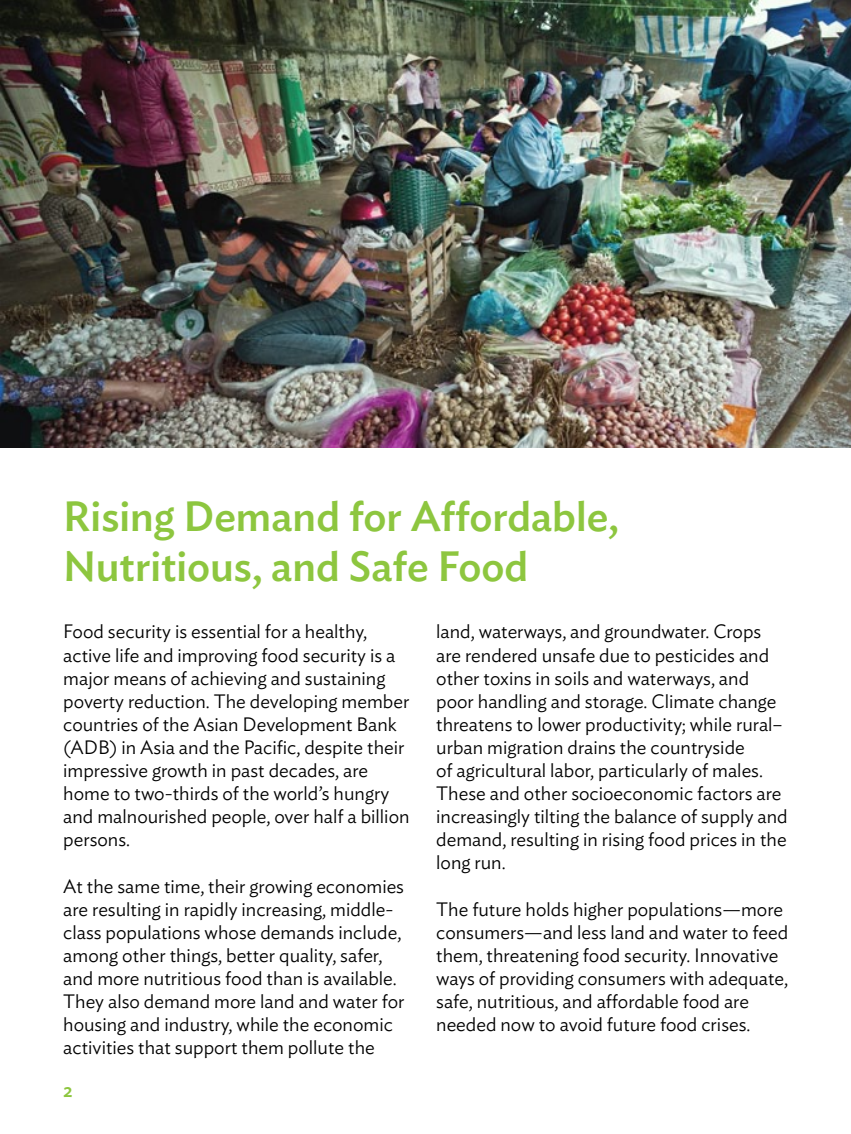
<style>
.page{position:relative;width:851px;height:1134px;background:#fff}
.page>*{position:absolute;margin:0;border:0;box-sizing:border-box;transform-origin:0 0}
.t1{font:500 42px/50.4px "Ideal Sans";color:#8dc63f}
.t2{font:300 19.25px/23.1px "Ideal Sans";color:#000}
.t3{font:500 19.25px "Ideal Sans";color:#8dc63f}
</style>
<div class="page">
<img style="left:0;top:0;width:850px;height:447px">
<h1 class="t1" style="left:63px;top:488px;width:557px">Rising Demand for Affordable,<br>Nutritious, and Safe Food</h1>
<p class="t2" style="left:63px;top:619px;width:348px">Food security is essential for a healthy, active life and improving food security is a major means of achieving and sustaining poverty reduction. The developing member countries of the Asian Development Bank (ADB) in Asia and the Pacific, despite their impressive growth in past decades, are home to two-thirds of the world’s hungry and malnourished people, over half a billion persons.</p>
<p class="t2" style="left:63px;top:873px;width:343px">At the same time, their growing economies are resulting in rapidly increasing, middle&shy;class populations whose demands include, among other things, better quality, safer, and more nutritious food than is available.<br>They also demand more land and water for housing and industry, while the economic activities that support them pollute the</p>
<p class="t3" style="left:63px;top:1076px;width:11px">2</p>
<p class="t2" style="left:436px;top:619px;width:353px">land, waterways, and groundwater. Crops are rendered unsafe due to pesticides and other toxins in soils and waterways, and poor handling and storage. Climate change threatens to lower productivity; while rural– urban migration drains the countryside<br>of agricultural labor, particularly of males.<br>These and other socioeconomic factors are increasingly tilting the balance of supply and demand, resulting in rising food prices in the long run.</p>
<p class="t2" style="left:436px;top:896px;width:353px">The future holds higher populations—more consumers—and less land and water to feed them, threatening food security. Innovative ways of providing consumers with adequate, safe, nutritious, and affordable food are needed now to avoid future food crises.</p>
</div>
